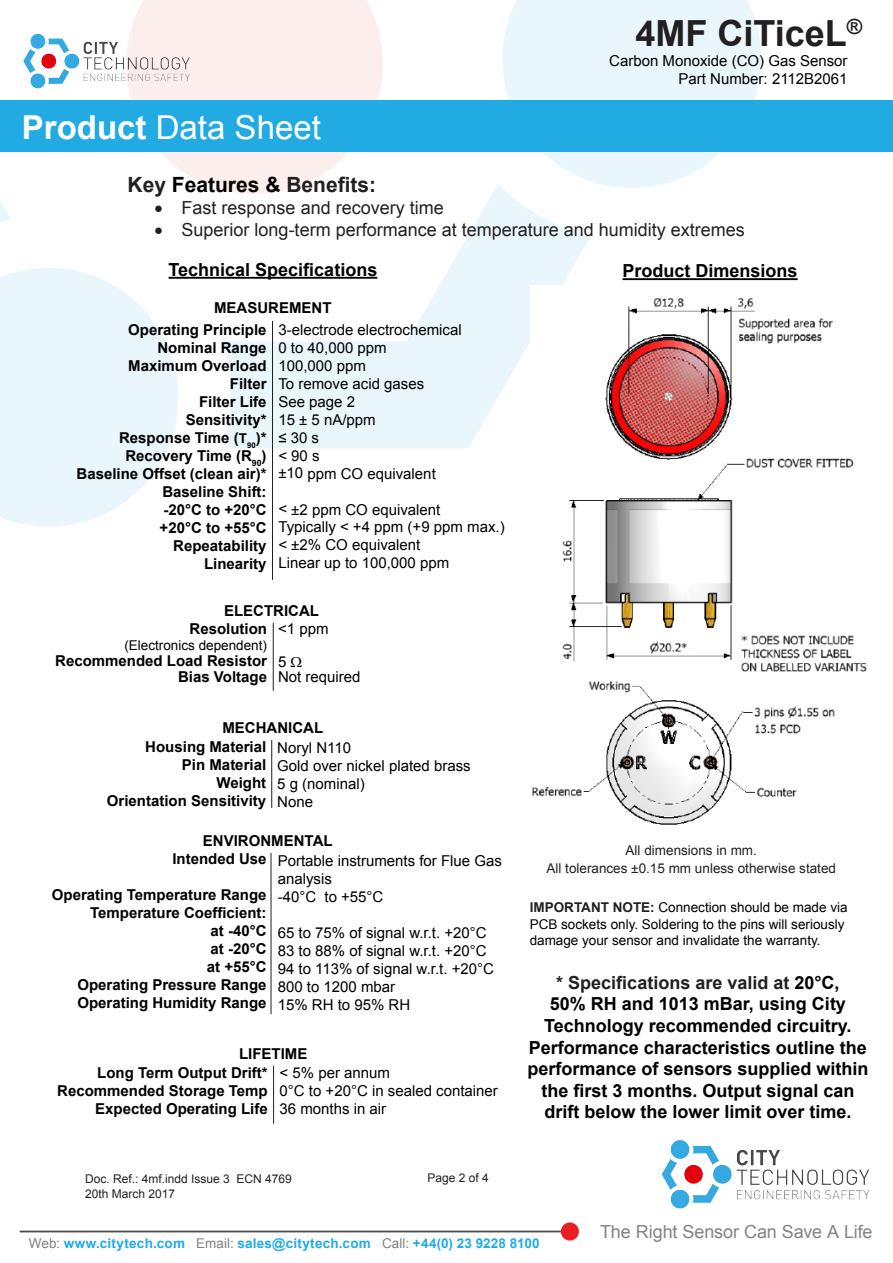
<style>
.page{position:relative;width:893px;height:1263px;background:#fff}
.page>*{position:absolute;margin:0;border:0;box-sizing:border-box;transform-origin:0 0}
.t1{font:700 36px "Arial";color:#231f20}
.t2{font:33px "Arial";color:#fff}
.t3{font:700 21px "Arial";color:#231f20}
.t4{font:700 18px/21.6px "Arial";color:#000;text-align:center}
.t5{font:18px "Arial";color:#231f20}
.t6{font:18px "Arial";letter-spacing:-.005em;color:#818386}
.t7{font:700 15px "Arial";color:#000}
.t8{font:15px/18px "Arial";color:#000;text-align:right}
.t9{font:13.5px/16.2px "Arial";color:#000}
.t10{font:700 13.5px "Arial";letter-spacing:.015em;color:#22abe2}
.Head_2{font:13.5px "Arial";color:#231f20}
.t11{font:12px/15px "Arial";color:#231f20}
.s1{font-weight:700}
.s2{color:#000}
.s3{font-size:13.5px}
.s4{font-weight:700;color:#231f20}
.s5{color:#231f20}
.s6{font-weight:400;color:#808181}
</style>
<div class="page">
<hr style="left:20px;top:1230px;width:553px;height:2px;background:#4b4c4d">
<div style="left:561px;top:1222px;width:18px;height:18px;background:#ee1d23;border-radius:50%"></div>
<img style="left:661px;top:1140px;width:209px;height:69px">
<img style="left:23px;top:33px;width:103px;height:56px">
<svg style="left:223px;top:184px;width:368px;height:264px;fill:#e9f6fc"></svg>
<svg style="left:0;top:100px;width:11px;height:122px"></svg>
<svg style="left:0;top:268px;width:178px;height:259px;fill:#e9f6fc"></svg>
<svg style="left:502px;top:0;width:259px;height:188px;fill:#e9f6fc"></svg>
<svg style="left:126px;top:0;width:257px;height:194px;fill:#fdeeee"></svg>
<div style="left:0;top:101px;width:893px;height:51px;background:#22abe2"></div>
<hr style="left:169px;top:277px;width:208px;height:2px;background:#000">
<hr style="left:623px;top:278px;width:175px;height:2px;background:#000">
<hr style="left:273px;top:623px;width:1px;height:68px;background:#231f20">
<hr style="left:271px;top:853px;width:1px;height:161px;background:#231f20">
<hr style="left:271px;top:740px;width:1px;height:68px;background:#231f20">
<hr style="left:272px;top:321px;width:1px;height:259px;background:#231f20">
<img style="left:531px;top:285px;width:336px;height:540px">
<hr style="left:273px;top:1066px;width:1px;height:58px;background:#231f20">
<h1 class="t1" style="left:635px;top:9px;width:228px">4MF CiTiceL<sup>®</sup></h1>
<h2 class="t2" style="left:22px;top:106px;width:300px"><span class="s1">Product</span> Data Sheet</h2>
<p class="t8" style="left:609px;top:52px;width:240px">Carbon Monoxide (CO) Gas Sensor<br>Part Number: 2112B2061</p>
<p class="t3" style="left:128px;top:171px;width:250px">Key <span class="s2">Features &amp;</span> Benefits:</p>
<p class="t5" style="left:155px;top:196px;width:291px">• Fast response and recovery time</p>
<p class="t5" style="left:155px;top:218px;width:592px">• Superior long-term performance at temperature and humidity extremes</p>
<p class="t4" style="left:169px;top:259px;width:210px">Technical Specifications</p>
<p class="t4" style="left:623px;top:261px;width:177px">Product Dimensions</p>
<p class="t7" style="left:214px;top:298px;width:119px">MEASUREMENT</p>
<p class="t7" style="left:128px;top:320px;width:140px">Operating Principle</p>
<p class="t7" style="left:157px;top:338px;width:111px">Nominal Range</p>
<p class="t7" style="left:128px;top:356px;width:140px">Maximum Overload</p>
<p class="t7" style="left:230px;top:374px;width:38px">Filter</p>
<p class="t7" style="left:199px;top:392px;width:69px">Filter Life</p>
<p class="t7" style="left:186px;top:410px;width:82px">Sensitivity*</p>
<p class="t7" style="left:119px;top:428px;width:149px">Response Time (<span class="s3">T</span><sub>90</sub>)*</p>
<p class="t7" style="left:125px;top:446px;width:143px">Recovery Time (R<sub>90</sub>)</p>
<p class="t7" style="left:77px;top:464px;width:192px">Baseline Offset (clean air)*</p>
<p class="t7" style="left:162px;top:482px;width:106px">Baseline Shift:</p>
<p class="t7" style="left:163px;top:500px;width:105px">-20°C to +20°C</p>
<p class="t7" style="left:160px;top:518px;width:109px">+20°C to +55°C</p>
<p class="t7" style="left:173px;top:536px;width:95px">Repeatability</p>
<p class="t7" style="left:204px;top:554px;width:64px">Linearity</p>
<p class="t7" style="left:224px;top:601px;width:96px">ELECTRICAL</p>
<p class="t7" style="left:190px;top:618px;width:79px">Resolution</p>
<p class="t9" style="left:124px;top:637px;width:144px">(Electronics dependent)</p>
<p class="t7" style="left:55px;top:651px;width:213px">Recommended Load Resistor</p>
<p class="t7" style="left:178px;top:667px;width:90px">Bias Voltage</p>
<p class="t7" style="left:222px;top:717px;width:102px">MECHANICAL</p>
<p class="t7" style="left:145px;top:737px;width:122px">Housing Material</p>
<p class="t7" style="left:182px;top:755px;width:86px">Pin Material</p>
<p class="t7" style="left:216px;top:773px;width:51px">Weight</p>
<p class="t7" style="left:107px;top:791px;width:161px">Orientation Sensitivity</p>
<p class="t7" style="left:203px;top:831px;width:131px">ENVIRONMENTAL</p>
<p class="t7" style="left:172px;top:849px;width:96px">Intended Use</p>
<p class="t7" style="left:52px;top:885px;width:216px">Operating Temperature Range</p>
<p class="t7" style="left:90px;top:903px;width:178px">Temperature Coefficient:</p>
<p class="t7" style="left:211px;top:921px;width:58px">at -40°C</p>
<p class="t7" style="left:211px;top:939px;width:58px">at -20°C</p>
<p class="t7" style="left:207px;top:957px;width:61px">at +55°C</p>
<p class="t7" style="left:77px;top:975px;width:191px">Operating Pressure Range</p>
<p class="t7" style="left:77px;top:993px;width:191px">Operating Humidity Range</p>
<p class="t8" style="left:278px;top:321px;width:185px">3-electrode electrochemical</p>
<p class="t8" style="left:278px;top:339px;width:110px">0 to 40,000 ppm</p>
<p class="t8" style="left:278px;top:357px;width:89px">100,000 ppm</p>
<p class="t8" style="left:278px;top:375px;width:147px">To remove acid gases</p>
<p class="t8" style="left:278px;top:393px;width:78px">See page 2</p>
<p class="t8" style="left:278px;top:411px;width:99px">15 ± 5 nA/ppm</p>
<p class="t8" style="left:278px;top:429px;width:42px">≤ 30 s</p>
<p class="t8" style="left:278px;top:447px;width:43px">&lt; 90 s</p>
<p class="t8" style="left:278px;top:465px;width:159px">±10 ppm CO equivalent</p>
<p class="t8" style="left:278px;top:501px;width:164px">&lt; ±2 ppm CO equivalent</p>
<p class="t8" style="left:278px;top:518px;width:228px">Typically &lt; +4 ppm (+9 ppm max.)</p>
<p class="t8" style="left:278px;top:536px;width:144px">&lt; ±2% CO equivalent</p>
<p class="t8" style="left:278px;top:554px;width:172px">Linear up to 100,000 ppm</p>
<p class="t8" style="left:278px;top:620px;width:52px">&lt;1 ppm</p>
<p class="t8" style="left:278px;top:653px;width:10px">5</p>
<p class="t8" style="left:278px;top:668px;width:84px">Not required</p>
<p class="t8" style="left:277px;top:739px;width:75px">Noryl N110</p>
<p class="t8" style="left:277px;top:757px;width:195px">Gold over nickel plated brass</p>
<p class="t8" style="left:277px;top:775px;width:89px">5 g (nominal)</p>
<p class="t8" style="left:277px;top:793px;width:37px">None</p>
<p class="t8" style="left:278px;top:852px;width:226px;text-align:left">Portable instruments for Flue Gas analysis</p>
<p class="t8" style="left:278px;top:888px;width:107px">-40°C to +55°C</p>
<p class="t8" style="left:278px;top:924px;width:211px">65 to 75% of signal w.r.t. +20°C</p>
<p class="t8" style="left:278px;top:942px;width:211px">83 to 88% of signal w.r.t. +20°C</p>
<p class="t8" style="left:278px;top:960px;width:218px">94 to 113% of signal w.r.t. +20°C</p>
<p class="t8" style="left:278px;top:978px;width:119px">800 to 1200 mbar</p>
<p class="t8" style="left:278px;top:996px;width:134px">15% RH to 95% RH</p>
<p class="t7" style="left:239px;top:1043px;width:70px">LIFETIME</p>
<p class="t7" style="left:97px;top:1063px;width:172px">Long Term Output Drift*</p>
<p class="t7" style="left:57px;top:1081px;width:212px">Recommended Storage Temp</p>
<p class="t7" style="left:95px;top:1099px;width:174px">Expected Operating Life</p>
<p class="t8" style="left:280px;top:1064px;width:112px">&lt; 5% per annum</p>
<p class="t8" style="left:280px;top:1082px;width:220px">0°C to +20°C in sealed container</p>
<p class="t8" style="left:280px;top:1100px;width:108px">36 months in air</p>
<p class="t11" style="left:85px;top:1171px;width:208px">Doc. Ref.: 4mf.indd Issue 3 ECN 4769<br>20th March 2017</p>
<p class="t11" style="left:428px;top:1171px;width:63px">Page 2 of 4</p>
<p class="Head_2" style="left:626px;top:842px;width:133px">All dimensions in mm.</p>
<p class="Head_2" style="left:546px;top:860px;width:291px">All tolerances ±0.15 mm unless otherwise stated</p>
<p class="t9" style="left:530px;top:900px;width:319px"><span class="s4">IMPORTANT NOTE:</span> Connection should be made via<br>PCB sockets only. Soldering to the pins will seriously damage your sensor and invalidate the warranty.</p>
<p class="t4" style="left:527px;top:972px;width:343px"><span class="s5">* Specifications are valid at</span> 20°C,<br>50% RH and 1013 mBar, using City Technology recommended circuitry.<br>Performance characteristics outline the performance of sensors supplied within the first 3 months. Output signal can drift below the lower limit over time.</p>
<p class="t10" style="left:29px;top:1234px;width:512px"><span class="s6">Web:</span> www.citytech.com <span class="s6">Email:</span> sales@citytech.com <span class="s6">Call:</span> +44(0) 23 9228 8100</p>
<p class="t6" style="left:600px;top:1220px;width:274px">The Right Sensor Can Save A Life</p>
</div>
